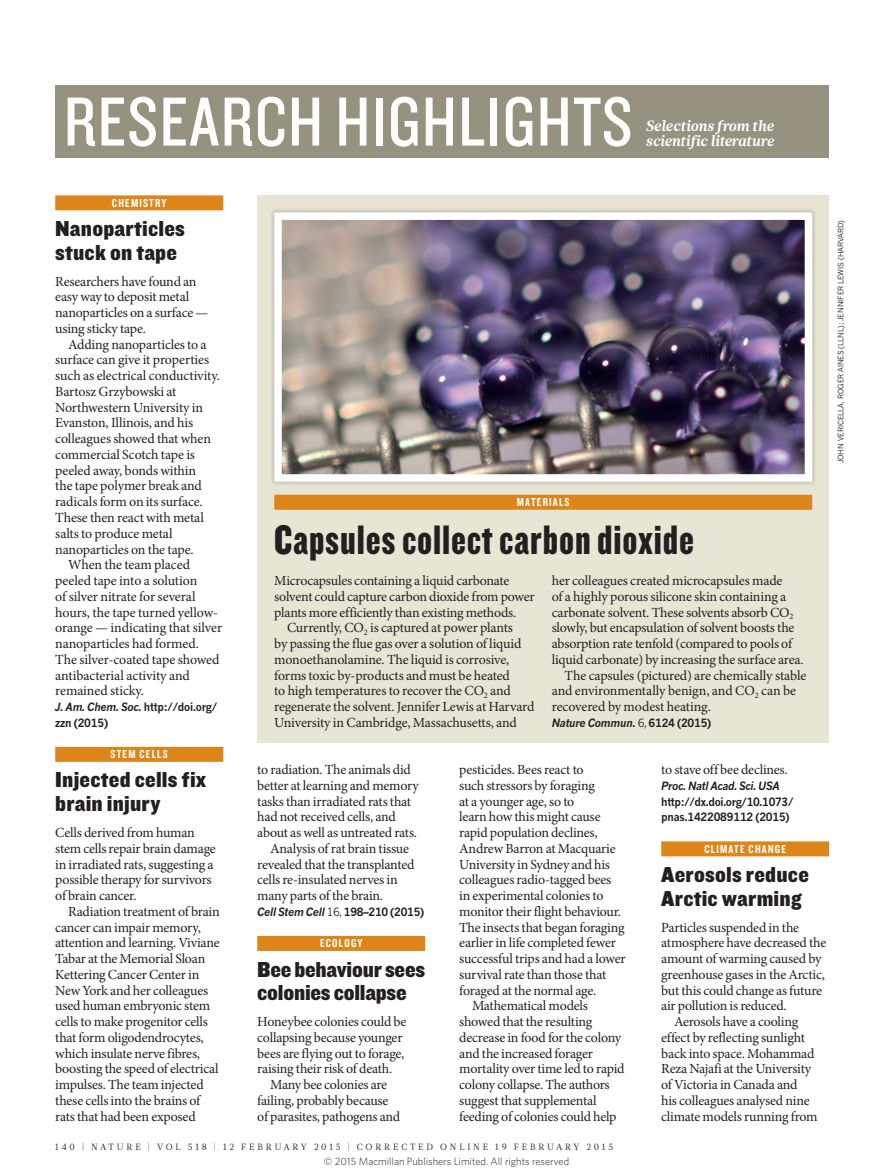
<style>
.page{position:relative;width:893px;height:1174px;background:#fff}
.page>*{position:absolute;margin:0;border:0;box-sizing:border-box;transform-origin:0 0}
.t1{font:72px "Knockout 29 Junior Ltweight";letter-spacing:.02em;color:#fff}
.BRIEFS_BOX_HEAD{font:42.75px "Knockout 69 Full Liteweight";letter-spacing:.02em;color:#231f20}
.RES_HIGH_HEAD_15{font:22.5px/23.7px "Knockout 71 Full Middlewt";letter-spacing:.01em;color:#231f20}
.RES_HIGH_HEAD_15-2{font:22.5px/23.5px "Knockout 71 Full Middlewt";letter-spacing:-.01em;color:#231f20}
.t2{font:italic 700 15px/15px "Glosa Math";letter-spacing:-.005em;color:#fff}
.BODY_TEXT_R_L_INDENT{font:13.95px/15.8px "Minion Pro";letter-spacing:-.015em;color:#231f20}
.BODY_TEXT_R_L_1ST_PA{font:13.95px/15.8px "Minion Pro";letter-spacing:-.015em;color:#231f20}
.BRIEFS_SUBJECT_STRAP{font:12px "Knockout 49 Liteweight";letter-spacing:.1em;color:#fff}
.BRIEFS_PAPER{font:700 11.25px/15.8px "News Gothic MTOT";letter-spacing:-.02em;color:#231f20;scale:.95 1}
.BRIEFS_PAPER-2{font:italic 700 11.25px "News Gothic MTOT";letter-spacing:-.02em;color:#231f20;scale:.95 1}
.t3{font:300 10.5px "Whitney";color:#231f20}
.t4{font:9px "Glosa Math";letter-spacing:.315em;color:#231f20}
.PIC_CREDIT{font:7.5px "News Gothic MTOT";color:#231f20}
.s1{font-style:italic}
.s2{font-style:normal}
.s3{font-weight:400;font-style:normal}
.s4{font-weight:400}
</style>
<div class="page">
<div style="left:257px;top:195px;width:572px;height:547px;background:#e7e5d4"></div>
<div style="left:269px;top:208px;width:548px;height:278px;background:#d6d4c5"></div>
<img style="left:283px;top:221px;width:520px;height:252px">
<div style="left:274px;top:212px;width:538px;height:270px;border:8px solid #fff"></div>
<div style="left:274px;top:495px;width:538px;height:15px;background:#dd8519"></div>
<div style="left:661px;top:841px;width:168px;height:15px;background:#dd8519"></div>
<div style="left:55px;top:195px;width:168px;height:15px;background:#dd8519"></div>
<div style="left:55px;top:747px;width:168px;height:15px;background:#dd8519"></div>
<div style="left:257px;top:936px;width:168px;height:15px;background:#dd8519"></div>
<div style="left:55px;top:85px;width:774px;height:72px;background:#95937f"></div>
<h1 class="t1" style="left:64px;top:75px;width:570px">RESEARCH HIGHLIGHTS</h1>
<p class="t2" style="left:646px;top:118px;width:130px">Selections from the scientific literature</p>
<p class="BRIEFS_SUBJECT_STRAP" style="left:112px;top:195px;width:56px">CHEMISTRY</p>
<p class="RES_HIGH_HEAD_15" style="left:55px;top:216px;width:131px">Nanoparticles stuck on tape</p>
<p class="BODY_TEXT_R_L_1ST_PA" style="left:55px;top:273px;width:155px">Researchers have found an easy way to deposit metal nanoparticles on a surface — using sticky tape.</p>
<p class="BODY_TEXT_R_L_INDENT" style="left:55px;top:336px;width:166px;text-indent:13px">Adding nanoparticles to a surface can give it properties such as electrical conductivity.<br>Bartosz Grzybowski at<br>Northwestern University in<br>Evanston, Illinois, and his colleagues showed that when commercial Scotch tape is peeled away, bonds within<br>the tape polymer break and radicals form on its surface.<br>These then react with metal salts to produce metal nanoparticles on the tape.</p>
<p class="BODY_TEXT_R_L_INDENT" style="left:55px;top:557px;width:168px;text-indent:13px">When the team placed peeled tape into a solution<br>of silver nitrate for several hours, the tape turned yellow&shy;orange — indicating that silver nanoparticles had formed.<br>The silver-coated tape showed antibacterial activity and remained sticky.</p>
<p class="BRIEFS_PAPER" style="left:55px;top:699px;width:172px"><span class="s1">J. Am. Chem. Soc.</span> http://doi.org/ zzn (2015)</p>
<p class="BRIEFS_SUBJECT_STRAP" style="left:111px;top:746px;width:59px">STEM CELLS</p>
<p class="RES_HIGH_HEAD_15" style="left:55px;top:767px;width:153px">Injected cells fix brain injury</p>
<p class="BODY_TEXT_R_L_1ST_PA" style="left:55px;top:825px;width:162px">Cells derived from human stem cells repair brain damage in irradiated rats, suggesting a possible therapy for survivors of brain cancer.</p>
<p class="BODY_TEXT_R_L_INDENT" style="left:55px;top:903px;width:166px;text-indent:13px">Radiation treatment of brain cancer can impair memory, attention and learning. Viviane<br>Tabar at the Memorial Sloan<br>Kettering Cancer Center in<br>New York and her colleagues used human embryonic stem cells to make progenitor cells that form oligodendrocytes, which insulate nerve fibres, boosting the speed of electrical impulses. The team injected these cells into the brains of rats that had been exposed</p>
<p class="BRIEFS_SUBJECT_STRAP" style="left:517px;top:494px;width:54px">MATERIALS</p>
<p class="BRIEFS_BOX_HEAD" style="left:274px;top:512px;width:421px">Capsules collect carbon dioxide</p>
<p class="BODY_TEXT_R_L_1ST_PA" style="left:274px;top:573px;width:262px">Microcapsules containing a liquid carbonate solvent could capture carbon dioxide from power plants more efficiently than existing methods.</p>
<p class="BODY_TEXT_R_L_INDENT" style="left:274px;top:620px;width:262px;text-indent:13px">Currently, CO<sub>2</sub> is captured at power plants<br>by passing the flue gas over a solution of liquid monoethanolamine. The liquid is corrosive, forms toxic by-products and must be heated<br>to high temperatures to recover the CO<sub>2</sub> and regenerate the solvent. Jennifer Lewis at Harvard University in Cambridge, Massachusetts, and</p>
<p class="BODY_TEXT_R_L_INDENT" style="left:552px;top:573px;width:253px">her colleagues created microcapsules made<br>of a highly porous silicone skin containing a carbonate solvent. These solvents absorb CO<sub>2 </sub>slowly, but encapsulation of solvent boosts the absorption rate tenfold (compared to pools of liquid carbonate) by increasing the surface area.</p>
<p class="BODY_TEXT_R_L_INDENT" style="left:552px;top:667px;width:256px;text-indent:13px">The capsules (pictured) are chemically stable and environmentally benign, and CO<sub>2</sub> can be recovered by modest heating.</p>
<p class="BRIEFS_PAPER-2" style="left:552px;top:715px;width:170px">Nature Commun<span class="s2">.</span> <span class="s3">6,</span> <span class="s2">6124 (2015)</span></p>
<p class="BODY_TEXT_R_L_INDENT" style="left:257px;top:762px;width:163px">to radiation. The animals did better at learning and memory tasks than irradiated rats that had not received cells, and about as well as untreated rats.</p>
<p class="BODY_TEXT_R_L_INDENT" style="left:257px;top:840px;width:159px;text-indent:13px">Analysis of rat brain tissue revealed that the transplanted cells re-insulated nerves in many parts of the brain.</p>
<p class="BRIEFS_PAPER" style="left:257px;top:903px;width:177px"><span class="s1">Cell Stem Cell</span> <span class="s4">16,</span> 198–210 (2015)</p>
<p class="BRIEFS_SUBJECT_STRAP" style="left:320px;top:935px;width:44px">ECOLOGY</p>
<p class="RES_HIGH_HEAD_15-2" style="left:257px;top:956px;width:169px">Bee behaviour sees colonies collapse</p>
<p class="BODY_TEXT_R_L_1ST_PA" style="left:257px;top:1014px;width:151px">Honeybee colonies could be collapsing because younger bees are flying out to forage, raising their risk of death.</p>
<p class="BODY_TEXT_R_L_INDENT" style="left:257px;top:1077px;width:144px;text-indent:13px">Many bee colonies are failing, probably because of parasites, pathogens and</p>
<p class="BODY_TEXT_R_L_INDENT" style="left:459px;top:762px;width:168px">pesticides. Bees react to<br>such stressors by foraging<br>at a younger age, so to<br>learn how this might cause rapid population declines,<br>Andrew Barron at Macquarie<br>University in Sydney and his colleagues radio-tagged bees in experimental colonies to monitor their flight behaviour.<br>The insects that began foraging earlier in life completed fewer successful trips and had a lower survival rate than those that foraged at the normal age.</p>
<p class="BODY_TEXT_R_L_INDENT" style="left:459px;top:998px;width:167px;text-indent:13px">Mathematical models showed that the resulting decrease in food for the colony and the increased forager mortality over time led to rapid colony collapse. The authors suggest that supplemental feeding of colonies could help</p>
<p class="BODY_TEXT_R_L_INDENT" style="left:661px;top:762px;width:128px">to stave off bee declines.</p>
<p class="BRIEFS_PAPER" style="left:661px;top:777px;width:141px"><span class="s1">Proc. Natl Acad. Sci. USA </span>http://dx.doi.org/10.1073/ pnas.1422089112 (2015)</p>
<p class="BRIEFS_SUBJECT_STRAP" style="left:704px;top:841px;width:83px">CLIMATE CHANGE</p>
<p class="RES_HIGH_HEAD_15" style="left:661px;top:861px;width:149px">Aerosols reduce<br>Arctic warming</p>
<p class="BODY_TEXT_R_L_1ST_PA" style="left:661px;top:919px;width:167px">Particles suspended in the atmosphere have decreased the amount of warming caused by greenhouse gases in the Arctic, but this could change as future air pollution is reduced.</p>
<p class="BODY_TEXT_R_L_INDENT" style="left:661px;top:1014px;width:158px;text-indent:13px">Aerosols have a cooling effect by reflecting sunlight back into space. Mohammad<br>Reza Najafi at the University of Victoria in Canada and<br>his colleagues analysed nine climate models running from</p>
<p class="t4" style="left:55px;top:1141px;width:559px">140 | NATURE | VOL 518 | 12 FEBRUARY 2015 | CORRECTED ONLINE 19 FEBRUARY 2015</p>
<p class="t3" style="left:324px;top:1154px;width:247px">© 2015 Macmillan Publishers Limited. All rights reserved</p>
<p class="PIC_CREDIT" style="left:836px;top:463px;width:245px;rotate:-90deg">JOHN VERICELLA, ROGER AINES (LLNL); JENNIFER LEWIS (HARVARD)</p>
</div>
